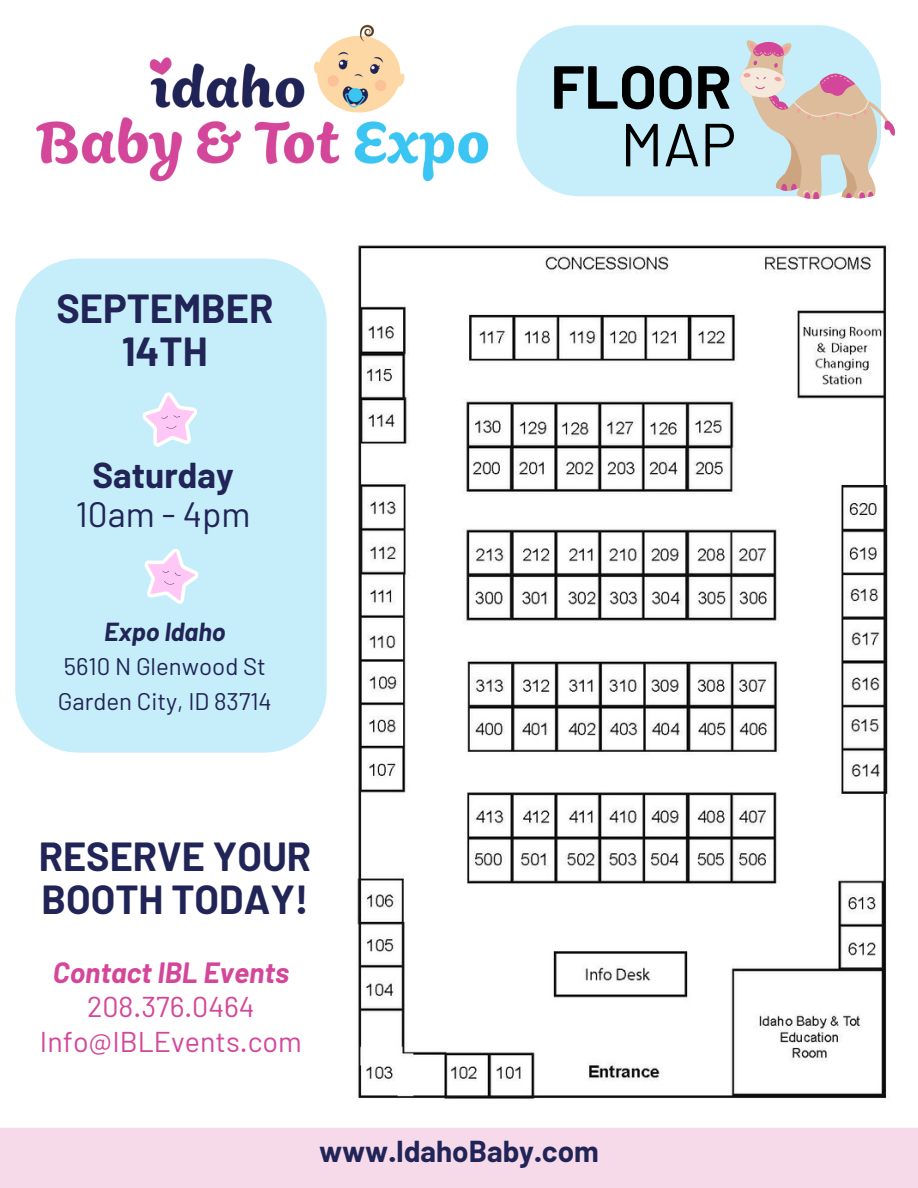
<style>
.page{position:relative;width:918px;height:1188px;background:#fff}
.page>*{position:absolute;margin:0;border:0;box-sizing:border-box;transform-origin:0 0}
.t1{font:700 60.75px "Barlow";color:#000}
.t2{font:60.75px "Barlow";color:#000}
.t3{font:700 39.6px "Barlow";color:#212456}
.t4{font:700 35.1px "Barlow";color:#212456}
.t5{font:35.1px "Barlow";color:#212456}
.t6{font:700 29.55px "Barlow";color:#212456}
.t7{font:28.65px "Barlow";color:#d44699}
.t8{font:italic 700 28.65px "Barlow";color:#d44699}
.t9{font:italic 700 25.5px "Barlow";color:#212456}
.t10{font:24px "Barlow";color:#212456}
</style>
<div class="page">
<div style="left:15px;top:259px;width:312px;height:494px;background:#c6eefa;border-radius:63px"></div>
<img style="left:36px;top:24px;width:453px;height:248px">
<div style="left:516px;top:25px;width:365px;height:171px;background:#c6eefa;border-radius:63px"></div>
<svg style="left:728px;top:37px;width:167px;height:163px"></svg>
<svg style="left:142px;top:392px;width:55px;height:55px"></svg>
<svg style="left:144px;top:549px;width:55px;height:55px"></svg>
<img style="left:348px;top:229px;width:540px;height:870px">
<div style="left:0;top:1128px;width:918px;height:60px;background:#f6daea"></div>
<p class="t1" style="left:550px;top:48px;width:183px">FLOOR</p>
<p class="t2" style="left:620px;top:106px;width:117px">MAP</p>
<p class="t3" style="left:56px;top:283px;width:218px">SEPTEMBER</p>
<p class="t3" style="left:122px;top:326px;width:87px">14TH</p>
<p class="t4" style="left:93px;top:453px;width:143px">Saturday</p>
<p class="t5" style="left:76px;top:491px;width:176px">10am - 4pm</p>
<p class="t9" style="left:104px;top:615px;width:123px">Expo Idaho</p>
<p class="t10" style="left:64px;top:651px;width:204px">5610 N Glenwood St</p>
<p class="t10" style="left:58px;top:686px;width:215px">Garden City, ID 83714</p>
<p class="t3" style="left:39px;top:832px;width:274px">RESERVE YOUR</p>
<p class="t3" style="left:42px;top:875px;width:268px">BOOTH TODAY!</p>
<p class="t8" style="left:53px;top:954px;width:238px">Contact IBL Events</p>
<p class="t7" style="left:87px;top:989px;width:169px">208.376.0464</p>
<p class="t7" style="left:40px;top:1024px;width:263px">Info@IBLEvents.com</p>
<p class="t6" style="left:319px;top:1133px;width:281px">www.IdahoBaby.com</p>
</div>
